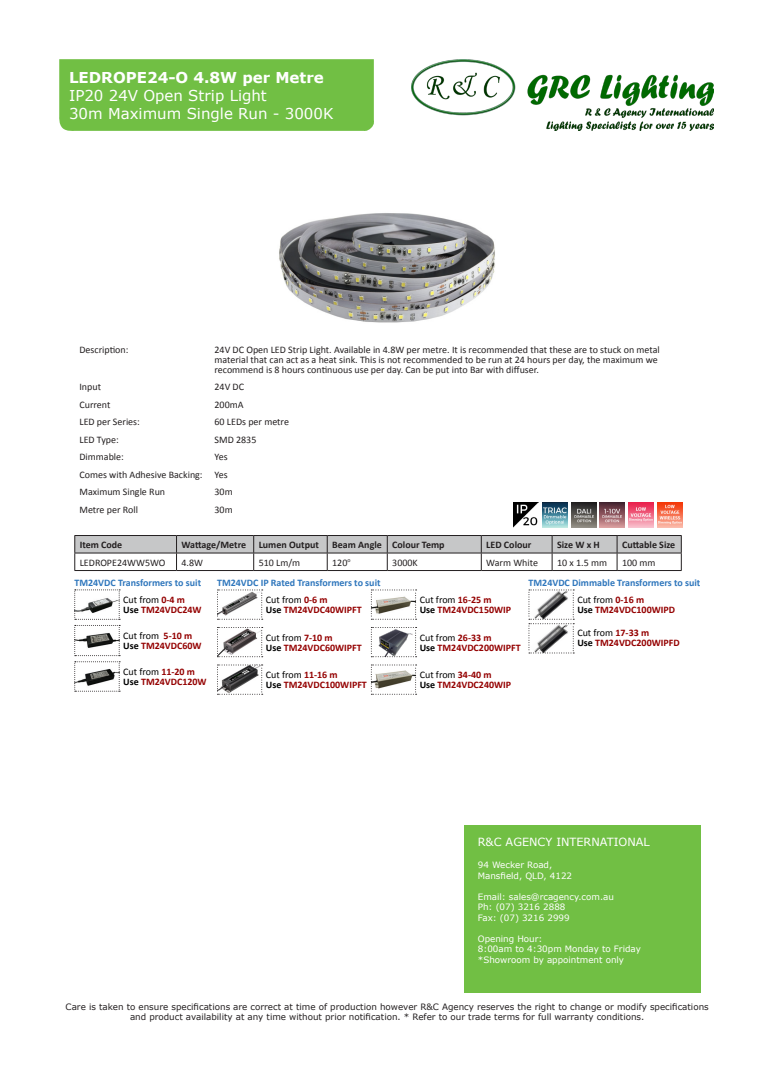
<style>
.page{position:relative;width:773px;height:1081px;background:#fff}
.page>*{position:absolute;margin:0;border:0;box-sizing:border-box;transform-origin:0 0}
.t1{font:15px/18px "Verdana";color:#fff}
.t2{font:700 15px "Verdana";color:#fff}
.t3{font:11.25px "Verdana";color:#fff}
.t4{font:10px/10px "Calibri";color:#231f20}
.t5{font:700 10px/10px "Calibri";color:#940000}
.t6{font:700 10px/17.5px "Calibri";color:#2e76bc}
.t7{font:700 10px "Calibri";color:#231f20}
.t8{font:8.75px/10.5px "Verdana";color:#231f20;text-align:center}
.t9{font:8.75px/10.5px "Verdana";color:#fff}
.s1{font-weight:400;color:#000}
.s2{color:#000}
.s3{color:#940000}
</style>
<div class="page">
<div style="left:59px;top:59px;width:315px;height:72px;background:#71bf44"></div>
<img style="left:411px;top:59px;width:302px;height:71px">
<div style="left:464px;top:825px;width:236px;height:167px;background:#71bf44"></div>
<img style="left:513px;top:503px;width:25px;height:25px">
<img style="left:542px;top:503px;width:25px;height:25px">
<img style="left:571px;top:503px;width:25px;height:25px">
<img style="left:599px;top:503px;width:25px;height:25px">
<img style="left:628px;top:503px;width:25px;height:25px">
<img style="left:657px;top:503px;width:25px;height:25px">
<hr style="left:74px;top:570px;width:102px;height:1px;background:#231f20">
<hr style="left:176px;top:570px;width:78px;height:1px;background:#231f20">
<hr style="left:254px;top:570px;width:73px;height:1px;background:#231f20">
<hr style="left:327px;top:570px;width:60px;height:1px;background:#231f20">
<hr style="left:387px;top:570px;width:94px;height:1px;background:#231f20">
<hr style="left:481px;top:570px;width:71px;height:1px;background:#231f20">
<hr style="left:552px;top:570px;width:65px;height:1px;background:#231f20">
<hr style="left:617px;top:570px;width:64px;height:1px;background:#231f20">
<svg style="left:74px;top:535px;width:608px;height:35px"></svg>
<svg style="left:74px;top:589px;width:46px;height:103px"></svg>
<svg style="left:217px;top:589px;width:46px;height:31px"></svg>
<svg style="left:217px;top:627px;width:46px;height:30px"></svg>
<svg style="left:217px;top:664px;width:46px;height:31px"></svg>
<svg style="left:371px;top:589px;width:45px;height:31px"></svg>
<svg style="left:371px;top:627px;width:45px;height:30px"></svg>
<svg style="left:371px;top:664px;width:45px;height:31px"></svg>
<svg style="left:528px;top:589px;width:46px;height:64px"></svg>
<img style="left:279px;top:213px;width:216px;height:110px">
<h1 class="t2" style="left:69px;top:67px;width:256px">LEDROPE24-O 4.8W per Metre</h1>
<h1 class="t1" style="left:69px;top:86px;width:266px">IP20 24V Open Strip Light<br>30m Maximum Single Run - 3000K</h1>
<p class="t4" style="left:79px;top:344px;width:51px">Description:</p>
<p class="t4" style="left:214px;top:344px;width:446px">24V DC Open LED Strip Light. Available in 4.8W per metre. It is recommended that these are to stuck on metal material that can act as a heat sink. This is not recommended to be run at 24 hours per day, the maximum we recommend is 8 hours continuous use per day. Can be put into Bar with diffuser.</p>
<p class="t4" style="left:79px;top:381px;width:23px">Input</p>
<p class="t4" style="left:214px;top:381px;width:31px">24V DC</p>
<p class="t4" style="left:79px;top:399px;width:32px">Current</p>
<p class="t4" style="left:214px;top:399px;width:30px">200mA</p>
<p class="t4" style="left:79px;top:416px;width:62px">LED per Series:</p>
<p class="t4" style="left:214px;top:416px;width:76px">60 LEDs per metre</p>
<p class="t4" style="left:79px;top:434px;width:41px">LED Type:</p>
<p class="t4" style="left:214px;top:434px;width:43px">SMD 2835</p>
<p class="t4" style="left:79px;top:451px;width:46px">Dimmable:</p>
<p class="t4" style="left:79px;top:448px;width:150px;line-height:17.5px;text-align:justify;text-indent:135px">Yes Comes with Adhesive Backing: Yes Maximum Single Run</p>
<p class="t4" style="left:214px;top:486px;width:20px">30m</p>
<p class="t4" style="left:79px;top:504px;width:60px">Metre per Roll</p>
<p class="t4" style="left:214px;top:504px;width:20px">30m</p>
<p class="t7" style="left:80px;top:537px;width:44px">Item Code</p>
<p class="t7" style="left:181px;top:537px;width:66px">Wattage/Metre</p>
<p class="t7" style="left:259px;top:537px;width:62px">Lumen Output</p>
<p class="t7" style="left:332px;top:537px;width:114px">Beam Angle Colour Temp</p>
<p class="t7" style="left:486px;top:537px;width:47px">LED Colour</p>
<p class="t7" style="left:557px;top:537px;width:44px">Size W x H</p>
<p class="t7" style="left:622px;top:537px;width:55px">Cuttable Size</p>
<p class="t4" style="left:80px;top:557px;width:87px">LEDROPE24WW5WO</p>
<p class="t4" style="left:181px;top:557px;width:23px">4.8W</p>
<p class="t4" style="left:259px;top:557px;width:43px">510 Lm/m</p>
<p class="t4" style="left:332px;top:557px;width:20px">120<sup>o</sup></p>
<p class="t4" style="left:392px;top:557px;width:27px">3000K</p>
<p class="t4" style="left:486px;top:557px;width:53px">Warm White</p>
<p class="t4" style="left:557px;top:557px;width:51px">10 x 1.5 mm</p>
<p class="t4" style="left:622px;top:557px;width:35px">100 mm</p>
<p class="t5" style="left:123px;top:595px;width:80px"><span class="s1">Cut from</span> 0-4 m<br><span class="s2">Use</span> TM24VDC24W</p>
<p class="t5" style="left:123px;top:630px;width:80px"><span class="s1">Cut from</span> 5-10 m<br><span class="s2">Use</span> TM24VDC60W</p>
<p class="t5" style="left:123px;top:666px;width:85px"><span class="s1">Cut from</span> 11-20 m<br><span class="s2">Use</span> TM24VDC120W</p>
<p class="t6" style="left:74px;top:573px;width:128px">TM24VDC Transformers to suit</p>
<p class="t6" style="left:217px;top:573px;width:165px">TM24VDC IP Rated Transformers to suit</p>
<p class="t6" style="left:577px;top:573px;width:125px;text-indent:-49px">TM24VDC Dimmable Transformers to suit<br><span class="s1">Cut from</span> <span class="s3">0-16 m</span></p>
<p class="t5" style="left:577px;top:605px;width:99px"><span class="s2">Use</span> TM24VDC100WIPD</p>
<p class="t5" style="left:577px;top:627px;width:104px"><span class="s1">Cut from</span> 17-33 m<br><span class="s2">Use</span> TM24VDC200WIPFD</p>
<p class="t5" style="left:266px;top:595px;width:97px"><span class="s1">Cut from</span> 0-6 m<br><span class="s2">Use</span> TM24VDC40WIPFT</p>
<p class="t5" style="left:266px;top:632px;width:97px"><span class="s1">Cut from</span> 7-10 m<br><span class="s2">Use</span> TM24VDC60WIPFT</p>
<p class="t5" style="left:266px;top:670px;width:102px"><span class="s1">Cut from</span> 11-16 m<br><span class="s2">Use</span> TM24VDC100WIPFT</p>
<p class="t5" style="left:419px;top:595px;width:93px"><span class="s1">Cut from</span> 16-25 m<br><span class="s2">Use</span> TM24VDC150WIP</p>
<p class="t5" style="left:419px;top:632px;width:102px"><span class="s1">Cut from</span> 26-33 m<br><span class="s2">Use</span> TM24VDC200WIPFT</p>
<p class="t5" style="left:419px;top:670px;width:93px"><span class="s1">Cut from</span> 34-40 m<br><span class="s2">Use</span> TM24VDC240WIP</p>
<p class="t3" style="left:477px;top:834px;width:173px">R&amp;C AGENCY INTERNATIONAL</p>
<p class="t9" style="left:477px;top:859px;width:96px">94 Wecker Road,<br>Mansfield, QLD, 4122</p>
<p class="t9" style="left:477px;top:891px;width:138px">Email: sales@rcagency.com.au<br>Ph: (07) 3216 2888<br>Fax: (07) 3216 2999</p>
<p class="t9" style="left:477px;top:933px;width:164px">Opening Hour:<br>8:00am to 4:30pm Monday to Friday *Showroom by appointment only</p>
<p class="t8" style="left:66px;top:1001px;width:644px">Care is taken to ensure specifications are correct at time of production however R&amp;C Agency reserves the right to change or modify specifications and product availability at any time without prior notification. * Refer to our trade terms for full warranty conditions.</p>
</div>
